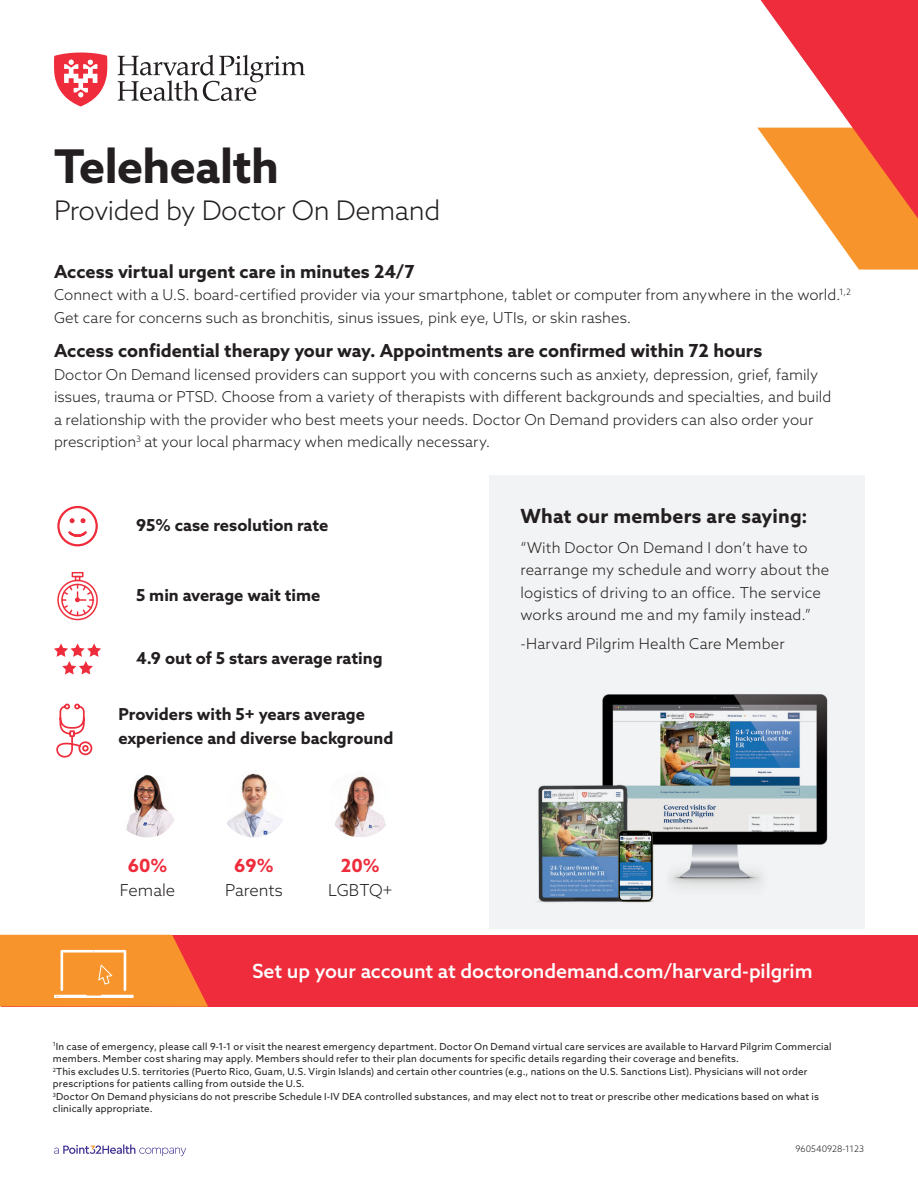
<style>
.page{position:relative;width:918px;height:1188px;background:#fff}
.page>*{position:absolute;margin:0;border:0;box-sizing:border-box;transform-origin:0 0}
.t1{font:700 46.5px "Azo Sans";letter-spacing:-.01em;color:#231f20}
.t2{font:300 27px "Azo Sans";letter-spacing:-.02em;color:#231f20}
.t3{font:500 19.5px "Azo Sans";letter-spacing:-.005em;color:#fff}
.Paragraph_Style_1{font:700 19.5px "Azo Sans";letter-spacing:.01em;color:#231f20}
.t4{font:700 18.15px "Azo Sans";color:#ee2c3b}
.Paragraph_Style_1-2{font:700 18px "Azo Sans";color:#231f20}
.t5{font:700 16.5px/24px "Azo Sans";color:#231f20}
.t6{font:300 16.5px "Azo Sans";color:#231f20}
.Paragraph_Style_1-3{font:300 15px/22.5px "Azo Sans";letter-spacing:.005em;color:#231f20}
.t7{font:9.75px/12px "Azo Sans";letter-spacing:.02em;color:#231f20}
.t8{font:300 9px "Azo Sans";color:#231f20}
</style>
<div class="page">
<div style="left:489px;top:475px;width:376px;height:453px;background:#f2f3f4"></div>
<div style="left:2px;top:935px;width:916px;height:72px;background:#ee2c3b"></div>
<svg style="left:0;top:935px;width:208px;height:72px;background:#f69036"></svg>
<img style="left:489px;top:694px;width:376px;height:235px">
<svg style="left:54px;top:1144px;width:132px;height:12px"></svg>
<svg style="left:118px;top:55px;width:187px;height:46px"></svg>
<svg style="left:54px;top:52px;width:54px;height:54px"></svg>
<svg style="left:757px;top:0;width:161px;height:270px"></svg>
<svg style="left:57px;top:505px;width:41px;height:42px"></svg>
<svg style="left:56px;top:703px;width:37px;height:55px"></svg>
<svg style="left:54px;top:643px;width:47px;height:31px"></svg>
<svg style="left:57px;top:572px;width:41px;height:48px"></svg>
<img style="left:126px;top:774px;width:48px;height:64px">
<img style="left:227px;top:773px;width:55px;height:64px">
<img style="left:334px;top:776px;width:52px;height:61px">
<p class="t1" style="left:54px;top:135px;width:227px">Telehealth</p>
<p class="t2" style="left:54px;top:193px;width:388px">Provided by Doctor On Demand</p>
<p class="Paragraph_Style_1-2" style="left:54px;top:260px;width:362px">Access virtual urgent care in minutes 24/7</p>
<p class="Paragraph_Style_1-3" style="left:54px;top:284px;width:799px">Connect with a U.S. board-certified provider via your smartphone, tablet or computer from anywhere in the world.<sup>1,2<br></sup>Get care for concerns such as bronchitis, sinus issues, pink eye, UTIs, or skin rashes.</p>
<p class="Paragraph_Style_1-2" style="left:54px;top:339px;width:710px">Access confidential therapy your way. Appointments are confirmed within 72 hours</p>
<p class="Paragraph_Style_1-3" style="left:54px;top:363px;width:779px">Doctor On Demand licensed providers can support you with concerns such as anxiety, depression, grief, family issues, trauma or PTSD. Choose from a variety of therapists with different backgrounds and specialties, and build a relationship with the provider who best meets your needs. Doctor On Demand providers can also order your prescription<sup>3</sup> at your local pharmacy when medically necessary.</p>
<p class="t5" style="left:136px;top:513px;width:194px">95% case resolution rate</p>
<p class="t5" style="left:136px;top:583px;width:186px">5 min average wait time</p>
<p class="t5" style="left:136px;top:646px;width:248px">4.9 out of 5 stars average rating</p>
<p class="t5" style="left:118px;top:702px;width:276px">Providers with 5+ years average experience and diverse background</p>
<p class="t4" style="left:128px;top:853px;width:41px">60%</p>
<p class="t6" style="left:120px;top:880px;width:57px">Female</p>
<p class="t4" style="left:234px;top:853px;width:41px">69%</p>
<p class="t6" style="left:225px;top:880px;width:59px">Parents</p>
<p class="t4" style="left:341px;top:853px;width:40px">20%</p>
<p class="t6" style="left:328px;top:880px;width:66px">LGBTQ+</p>
<p class="Paragraph_Style_1" style="left:520px;top:504px;width:289px">What our members are saying:</p>
<p class="Paragraph_Style_1-3" style="left:520px;top:536px;width:310px">“With Doctor On Demand I don’t have to rearrange my schedule and worry about the logistics of driving to an office. The service works around me and my family instead.”</p>
<p class="Paragraph_Style_1-3" style="left:520px;top:633px;width:266px">‑Harvard Pilgrim Health Care Member</p>
<p class="t3" style="left:252px;top:959px;width:562px">Set up your account at doctorondemand.com/harvard-pilgrim</p>
<p class="t7" style="left:53px;top:1040px;width:780px"><sup>1</sup>In case of emergency, please call 9-1-1 or visit the nearest emergency department. Doctor On Demand virtual care services are available to Harvard Pilgrim Commercial members. Member cost sharing may apply. Members should refer to their plan documents for specific details regarding their coverage and benefits.</p>
<p class="t7" style="left:53px;top:1065px;width:756px"><sup>2</sup>This excludes U.S. territories (Puerto Rico, Guam, U.S. Virgin Islands) and certain other countries (e.g., nations on the U.S. Sanctions List). Physicians will not order prescriptions for patients calling from outside the U.S.</p>
<p class="t7" style="left:53px;top:1091px;width:768px"><sup>3</sup>Doctor On Demand physicians do not prescribe Schedule I-IV DEA controlled substances, and may elect not to treat or prescribe other medications based on what is clinically appropriate.</p>
<p class="t8" style="left:795px;top:1143px;width:70px">960540928-1123</p>
</div>
